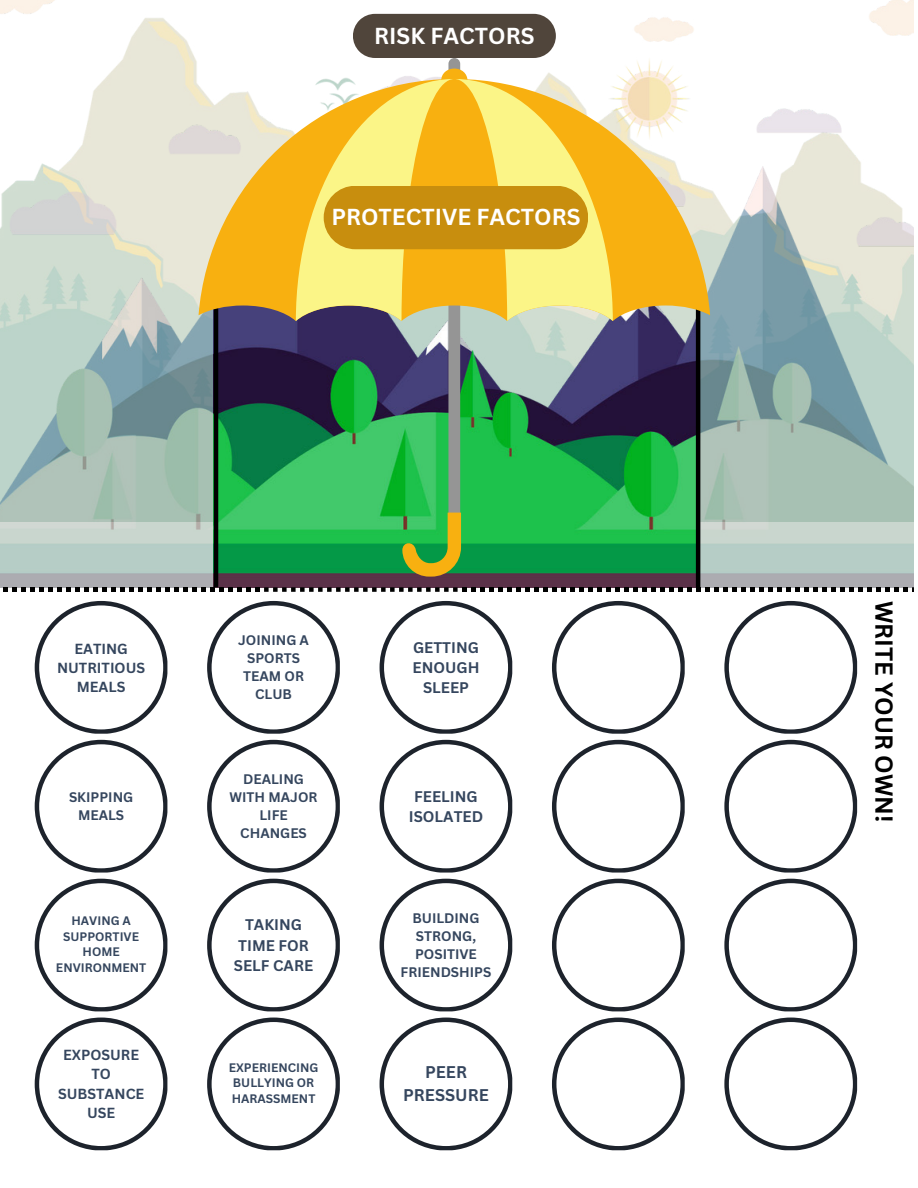
<style>
.page{position:relative;width:918px;height:1188px;background:#fff}
.page>*{position:absolute;margin:0;border:0;box-sizing:border-box;transform-origin:0 0}
.t1{font:700 24px "Canva Sans";color:#000}
.t2{font:700 22.5px "Canva Sans";color:#fff}
.t3{font:700 16.5px/22.5px "Canva Sans";color:#35465e;text-align:center}
.t4{font:700 15px/20.2px "Canva Sans";color:#35465e;text-align:center}
.t5{font:700 14.25px/19.2px "Canva Sans";color:#35465e;text-align:center}
.t6{font:700 13.5px/18px "Canva Sans";color:#35465e;text-align:center}
.t7{font:700 12px/15.8px "Canva Sans";color:#35465e}
</style>
<div class="page">
<img style="left:0;top:0;width:913px;height:58px">
<img style="left:0;top:58px;width:913px;height:530px">
<img style="left:218px;top:321px;width:478px;height:266px">
<hr style="left:214px;top:294px;width:4px;height:293px;background:#000">
<hr style="left:696px;top:294px;width:4px;height:293px;background:#000">
<div style="left:448px;top:58px;width:12px;height:495px;background:#959595;border-radius:6px"></div>
<div style="left:441px;top:69px;width:27px;height:26px;background:#f8b010;border-radius:50%"></div>
<svg style="left:199px;top:79px;width:511px;height:242px"></svg>
<svg style="left:402px;top:513px;width:59px;height:64px;background:#74ab35"></svg>
<svg style="left:296px;top:79px;width:317px;height:242px;background:#f3d563"></svg>
<div style="left:324px;top:186px;width:264px;height:63px;background:#c88e0e;border-radius:32px"></div>
<div style="left:353px;top:14px;width:203px;height:44px;background:#50453b"></div>
<svg style="left:3px;top:587px;width:910px;height:5px"></svg>
<svg style="left:35px;top:1018px;width:132px;height:132px"></svg>
<svg style="left:724px;top:1018px;width:133px;height:132px"></svg>
<svg style="left:380px;top:1018px;width:132px;height:132px"></svg>
<svg style="left:207px;top:1018px;width:133px;height:132px"></svg>
<svg style="left:552px;top:1018px;width:133px;height:132px"></svg>
<svg style="left:35px;top:601px;width:132px;height:133px"></svg>
<svg style="left:724px;top:601px;width:133px;height:133px"></svg>
<svg style="left:380px;top:601px;width:132px;height:133px"></svg>
<svg style="left:207px;top:601px;width:133px;height:133px"></svg>
<svg style="left:552px;top:601px;width:133px;height:133px"></svg>
<svg style="left:35px;top:740px;width:132px;height:133px"></svg>
<svg style="left:724px;top:740px;width:133px;height:133px"></svg>
<svg style="left:380px;top:740px;width:132px;height:133px"></svg>
<svg style="left:207px;top:740px;width:133px;height:133px"></svg>
<svg style="left:552px;top:740px;width:133px;height:133px"></svg>
<svg style="left:35px;top:879px;width:132px;height:132px"></svg>
<svg style="left:724px;top:879px;width:133px;height:132px"></svg>
<svg style="left:380px;top:879px;width:132px;height:132px"></svg>
<svg style="left:207px;top:879px;width:133px;height:132px"></svg>
<svg style="left:552px;top:879px;width:133px;height:132px"></svg>
<p class="t2" style="left:374px;top:23px;width:162px">RISK FACTORS</p>
<p class="t2" style="left:331px;top:204px;width:251px">PROTECTIVE FACTORS</p>
<p class="t6" style="left:238px;top:631px;width:72px">JOINING A<br>SPORTS<br>TEAM OR<br>CLUB</p>
<p class="t5" style="left:57px;top:639px;width:90px">EATING<br>NUTRITIOUS<br>MEALS</p>
<p class="t4" style="left:413px;top:637px;width:68px">GETTING<br>ENOUGH<br>SLEEP</p>
<p class="t6" style="left:230px;top:770px;width:89px">DEALING<br>WITH MAJOR<br>LIFE<br>CHANGES</p>
<p class="t6" style="left:69px;top:788px;width:66px">SKIPPING<br>MEALS</p>
<p class="t4" style="left:409px;top:786px;width:76px">FEELING<br>ISOLATED</p>
<p class="t7" style="left:56px;top:913px;width:92px;text-align:center">HAVING A<br>SUPPORTIVE<br>HOME<br>ENVIRONMENT</p>
<p class="t6" style="left:401px;top:909px;width:92px">BUILDING<br>STRONG,<br>POSITIVE<br>FRIENDSHIPS</p>
<p class="t4" style="left:234px;top:915px;width:81px">TAKING<br>TIME FOR<br>SELF CARE</p>
<p class="t5" style="left:58px;top:1046px;width:88px">EXPOSURE<br>TO<br>SUBSTANCE<br>USE</p>
<p class="t7" style="left:229px;top:1059px;width:91px">EXPERIENCING<br>BULLYING OR<br>HARASSMENT</p>
<p class="t3" style="left:403px;top:1061px;width:87px">PEER<br>PRESSURE</p>
<p class="t1" style="left:899px;top:601px;width:223px;rotate:90deg">WRITE YOUR OWN!</p>
</div>
